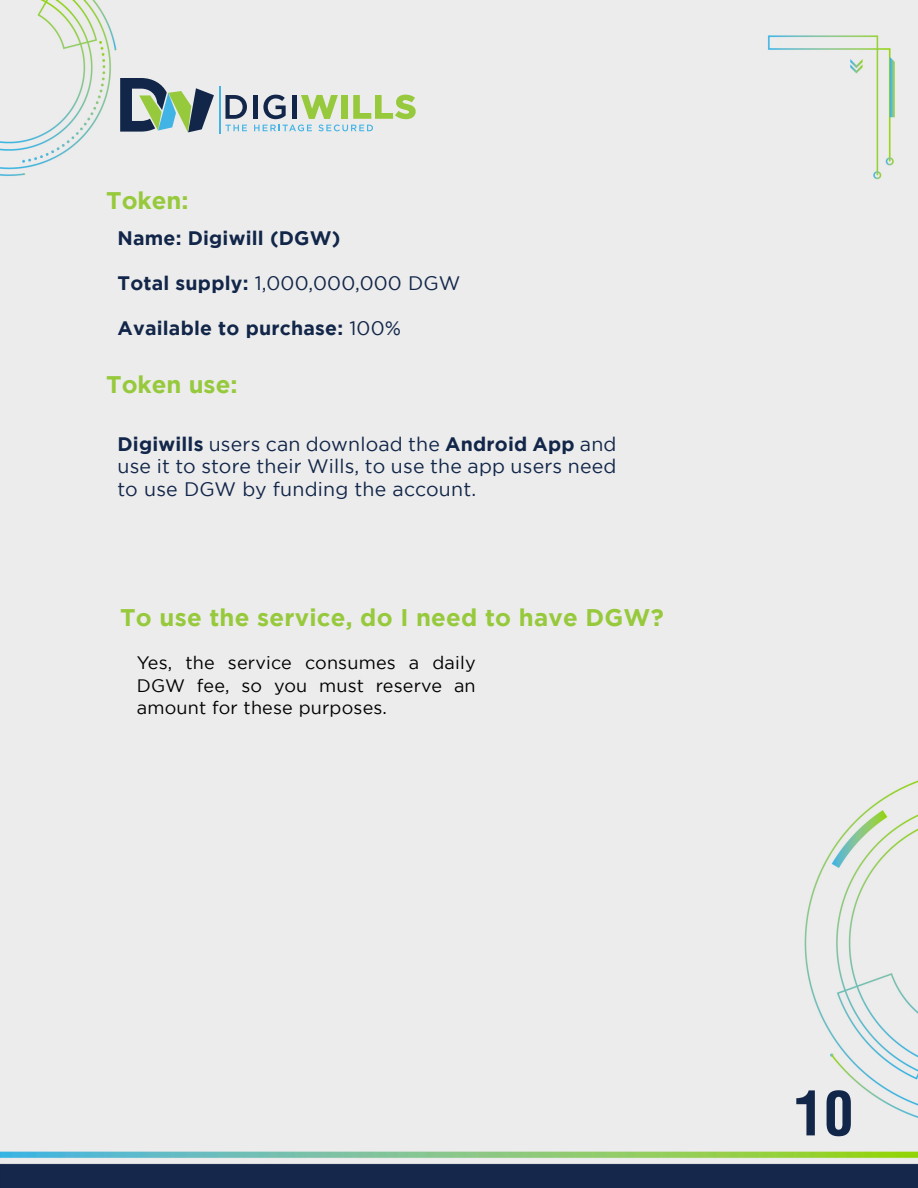
<style>
.page{position:relative;width:918px;height:1188px;background:#ececec}
.page>*{position:absolute;margin:0;border:0;box-sizing:border-box;transform-origin:0 0}
.t1{font:700 condensed 60px "Helvetica";color:#122649}
.t2{font:700 24px "Gotham";letter-spacing:.01em;color:#97c93c}
.t3{font:19.5px/22.5px "Gotham";letter-spacing:.01em;color:#122649;text-align:justify}
.t4{font:700 19.5px "Gotham";letter-spacing:.01em;color:#122649}
.t5{font:18px/22.5px "Gotham";letter-spacing:.01em;color:#000;text-align:justify}
.s1{font-weight:700}
.s2{font-weight:400}
</style>
<div class="page">
<svg style="left:120px;top:78px;width:94px;height:54px;background:#7f9692"></svg>
<svg style="left:225px;top:95px;width:22px;height:24px"></svg>
<hr style="left:253px;top:95px;width:4px;height:24px;background:#122649">
<svg style="left:263px;top:95px;width:23px;height:24px"></svg>
<hr style="left:292px;top:95px;width:4px;height:24px;background:#122649">
<svg style="left:301px;top:95px;width:37px;height:24px"></svg>
<div style="left:341px;top:95px;width:7px;height:24px;background:#97c93c"></div>
<svg style="left:353px;top:95px;width:63px;height:24px;background:#c0da92"></svg>
<svg style="left:225px;top:125px;width:22px;height:6px"></svg>
<svg style="left:254px;top:125px;width:58px;height:6px"></svg>
<svg style="left:318px;top:125px;width:55px;height:6px"></svg>
<hr style="left:219px;top:86px;width:2px;height:47px;background:#41b4e5">
<p class="t2" style="left:106px;top:187px;width:84px">Token:</p>
<p class="t4" style="left:118px;top:226px;width:225px">Name: Digiwill (DGW)</p>
<p class="t3" style="left:118px;top:271px;width:344px"><span class="s1">Total supply:</span> 1,000,000,000 DGW</p>
<p class="t4" style="left:118px;top:316px;width:285px">Available to purchase: <span class="s2">100%</span></p>
<p class="t2" style="left:106px;top:371px;width:133px">Token use:</p>
<p class="t3" style="left:118px;top:432px;width:500px"><span class="s1">Digiwills</span> users can download the <span class="s1">Android App</span> and use it to store their Wills, to use the app users need to use DGW by funding the account.</p>
<p class="t2" style="left:120px;top:603px;width:545px">To use the service, do I need to have DGW?</p>
<p class="t5" style="left:137px;top:652px;width:340px">Yes, the service consumes a daily DGW fee, so you must reserve an amount for these purposes.</p>
<h1 class="t1" style="left:794px;top:1076px;width:61px">10</h1>
</div>
